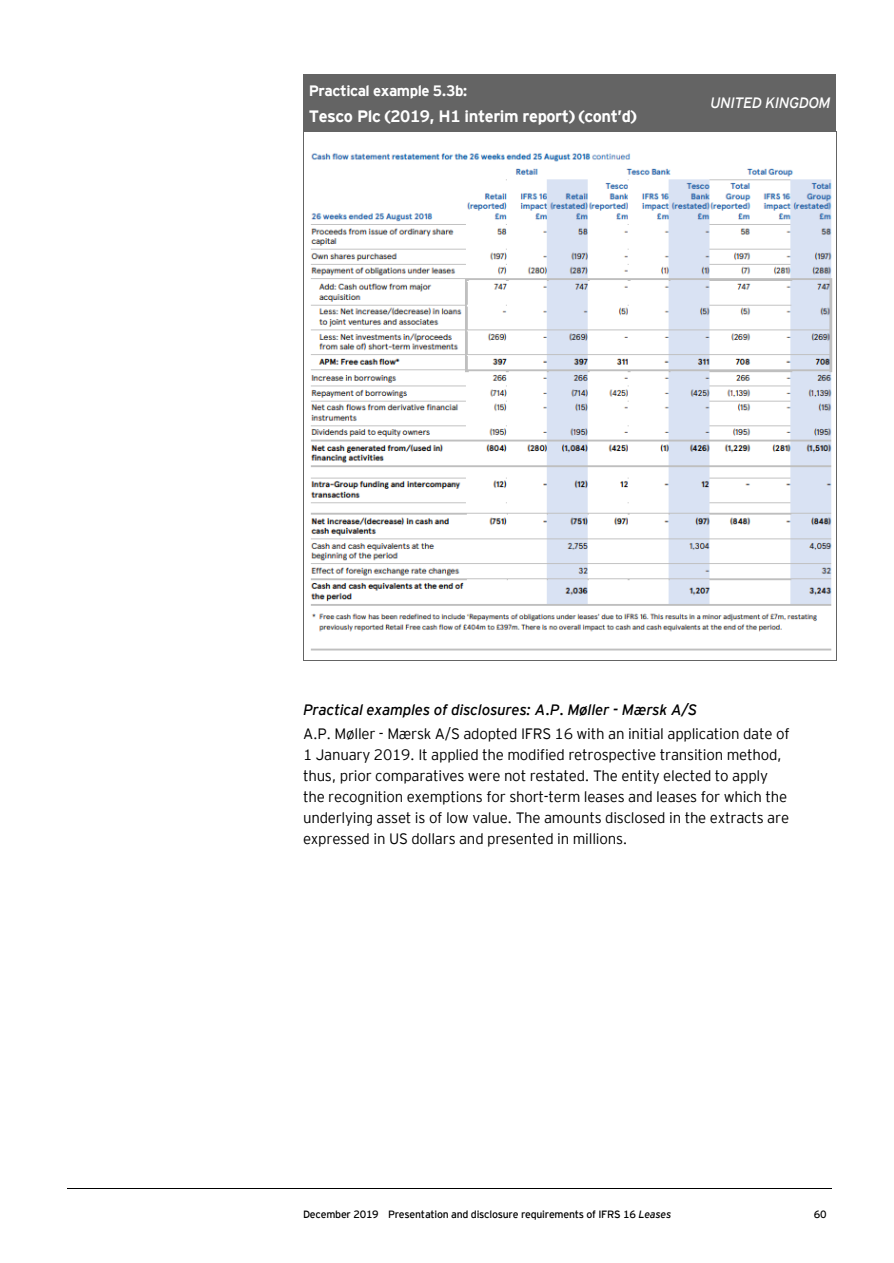
<style>
.page{position:relative;width:894px;height:1263px;background:#fff}
.page>*{position:absolute;margin:0;border:0;box-sizing:border-box;transform-origin:0 0}
.t1{font:700 16.5px "EY Interstate";letter-spacing:-.025em;color:#fff}
.t2{font:300 15px/21px "EY Interstate";letter-spacing:-.015em;color:#000}
.t3{font:italic 15px "EY Interstate";letter-spacing:-.015em;color:#000}
.t4{font:700 15px "EY Interstate";letter-spacing:-.03em;color:#fff}
.t5{font:italic 15px "EY Interstate";letter-spacing:-.03em;color:#fff}
.t6{font:10.5px "EY Interstate";letter-spacing:-.025em;color:#000}
.s1{font-style:italic}
</style>
<div class="page">
<hr style="left:67px;top:1188px;width:764px;height:1px;background:#000">
<div style="left:304px;top:75px;width:381px;height:56px;background:#646464"></div>
<div style="left:686px;top:75px;width:148px;height:56px;background:#646464"></div>
<hr style="left:304px;top:74px;width:381px;height:1px;background:#646464">
<hr style="left:686px;top:74px;width:148px;height:1px;background:#646464">
<hr style="left:303px;top:75px;width:1px;height:56px;background:#646464">
<hr style="left:685px;top:75px;width:1px;height:56px;background:#646464">
<hr style="left:834px;top:75px;width:1px;height:56px;background:#646464">
<hr style="left:304px;top:131px;width:381px;height:1px;background:#646464">
<hr style="left:686px;top:131px;width:148px;height:1px;background:#646464">
<hr style="left:303px;top:131px;width:1px;height:529px;background:#646464">
<hr style="left:304px;top:660px;width:531px;height:1px;background:#646464">
<hr style="left:835px;top:131px;width:1px;height:529px;background:#646464">
<img style="left:310px;top:153px;width:523px;height:498px">
<p class="t4" style="left:308px;top:81px;width:160px">Practical example 5.3b:</p>
<p class="t1" style="left:308px;top:106px;width:329px">Tesco Plc (2019, H1 interim report) (cont’d)</p>
<p class="t5" style="left:709px;top:94px;width:122px">UNITED KINGDOM</p>
<h3 class="t3" style="left:303px;top:700px;width:395px">Practical examples of disclosures: A.P. Møller - Mærsk A/S</h3>
<p class="t2" style="left:303px;top:723px;width:488px">A.P. Møller - Mærsk A/S adopted IFRS 16 with an initial application date of 1 January 2019. It applied the modified retrospective transition method, thus, prior comparatives were not restated. The entity elected to apply the recognition exemptions for short-term leases and leases for which the underlying asset is of low value. The amounts disclosed in the extracts are expressed in US dollars and presented in millions.</p>
<p class="t6" style="left:303px;top:1208px;width:369px">December 2019 Presentation and disclosure requirements of IFRS 16 <span class="s1">Leases</span></p>
<p class="t6" style="left:813px;top:1208px;width:14px">60</p>
</div>
